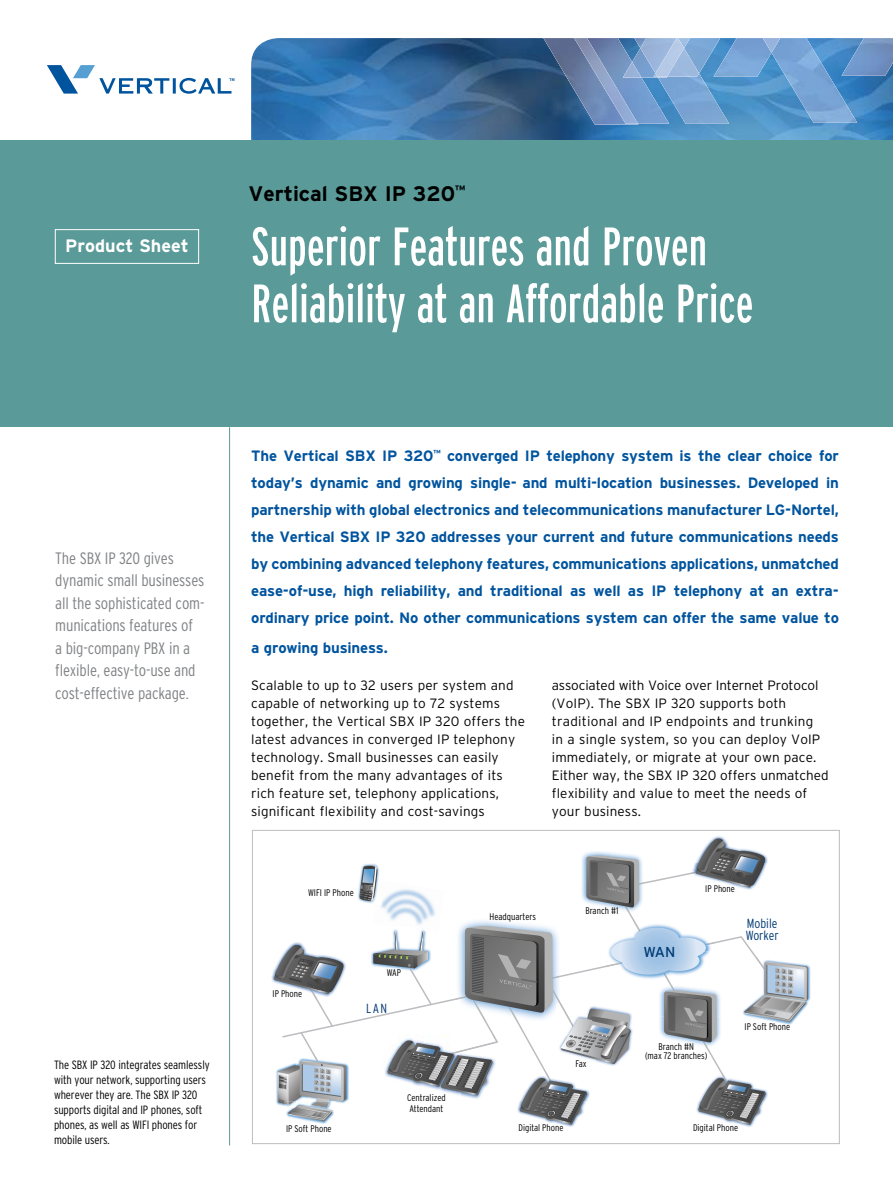
<style>
.page{position:relative;width:893px;height:1188px;background:#fff}
.page>*{position:absolute;margin:0;border:0;box-sizing:border-box;transform-origin:0 0}
.t1{font:extra-condensed 54px/57px "Interstate";color:#fff}
.t2{font:700 21px "Interstate";color:#000}
.t3{font:700 18px "Interstate";color:#fff}
.t4{font:300 condensed 16.5px/22.5px "Interstate";letter-spacing:-.01em;color:#808285}
.t5{font:700 15px/27px "Interstate";letter-spacing:-.015em;color:#00549e;text-align:justify}
.t6{font:14.4px "Interstate";color:#003973}
.t7{font:300 13.5px/18px "Interstate";letter-spacing:.01em;color:#000}
.t8{font:300 condensed 13.2px/12px "Interstate";color:#003973}
.t9{font:300 condensed 12px/15px "Interstate";letter-spacing:-.01em;color:#000}
.t10{font:300 condensed 9.6px/9px "Interstate";color:#000;text-align:center}
</style>
<div class="page">
<img style="left:251px;top:38px;width:642px;height:102px">
<img style="left:543px;top:38px;width:95px;height:87px">
<img style="left:574px;top:38px;width:60px;height:86px">
<img style="left:623px;top:62px;width:11px;height:16px">
<img style="left:729px;top:38px;width:42px;height:39px">
<img style="left:634px;top:38px;width:95px;height:86px">
<img style="left:640px;top:38px;width:36px;height:40px">
<img style="left:684px;top:48px;width:15px;height:29px">
<img style="left:655px;top:38px;width:29px;height:39px">
<img style="left:857px;top:38px;width:36px;height:38px">
<img style="left:771px;top:38px;width:86px;height:85px">
<img style="left:763px;top:38px;width:17px;height:15px">
<div style="left:0;top:140px;width:893px;height:287px;background:#5a9a98"></div>
<svg style="left:47px;top:65px;width:122px;height:29px"></svg>
<hr style="left:173px;top:78px;width:3px;height:16px;background:#00549e">
<svg style="left:179px;top:78px;width:55px;height:16px"></svg>
<div style="left:55px;top:229px;width:144px;height:35px;border:1px solid #fff"></div>
<hr style="left:229px;top:427px;width:1px;height:718px;background:#5a9a98">
<img style="left:358px;top:888px;width:1px;height:12px">
<img style="left:271px;top:942px;width:32px;height:40px">
<img style="left:712px;top:836px;width:13px;height:3px">
<img style="left:346px;top:1064px;width:3px;height:20px">
<img style="left:346px;top:1084px;width:3px;height:18px">
<img style="left:314px;top:1122px;width:13px;height:2px">
<svg style="left:274px;top:945px;width:72px;height:177px"></svg>
<img style="left:808px;top:965px;width:3px;height:37px">
<svg style="left:359px;top:839px;width:449px;height:286px"></svg>
<h3 class="t3" style="left:65px;top:236px;width:125px">Product Sheet</h3>
<h2 class="t2" style="left:248px;top:181px;width:218px">Vertical SBX IP 320<sup>™</sup></h2>
<h1 class="t1" style="left:251px;top:218px;width:504px">Superior Features and Proven<br>Reliability at an Affordable Price</h1>
<p class="t4" style="left:55px;top:546px;width:151px">The SBX IP 320 gives dynamic small businesses all the sophisticated com&shy;munications features of<br>a big-company PBX in a flexible, easy-to-use and cost-effective package.</p>
<p class="t9" style="left:54px;top:1057px;width:157px">The SBX IP 320 integrates seamlessly with your network, supporting users wherever they are. The SBX IP 320 supports digital and IP phones, soft phones, as well as WIFI phones for mobile users.</p>
<p class="t5" style="left:251px;top:442px;width:589px">The Vertical SBX IP 320<sup>™</sup> converged IP telephony system is the clear choice for today’s dynamic and growing single- and multi-location businesses. Developed in partnership with global electronics and telecommunications manufacturer LG-Nortel, the Vertical SBX IP 320 addresses your current and future communications needs by combining advanced telephony features, communications applications, unmatched ease-of-use, high reliability, and traditional as well as IP telephony at an extra&shy;ordinary price point. No other communications system can offer the same value to</p>
<p class="t5" style="left:251px;top:634px;width:138px">a growing business.</p>
<p class="t7" style="left:251px;top:676px;width:275px">Scalable to up to 32 users per system and capable of networking up to 72 systems together, the Vertical SBX IP 320 offers the latest advances in converged IP telephony technology. Small businesses can easily benefit from the many advantages of its rich feature set, telephony applications, significant flexibility and cost-savings</p>
<p class="t7" style="left:552px;top:676px;width:278px">associated with Voice over Internet Protocol (VoIP). The SBX IP 320 supports both traditional and IP endpoints and trunking<br>in a single system, so you can deploy VoIP immediately, or migrate at your own pace.<br>Either way, the SBX IP 320 offers unmatched flexibility and value to meet the needs of your business.</p>
<p class="t10" style="left:308px;top:888px;width:47px">WIFI IP Phone</p>
<p class="t10" style="left:273px;top:989px;width:31px">IP Phone</p>
<p class="t10" style="left:387px;top:968px;width:16px">WAP</p>
<p class="t8" style="left:366px;top:1002px;width:22px">LAN</p>
<p class="t10" style="left:286px;top:1124px;width:47px">IP Soft Phone</p>
<p class="t10" style="left:407px;top:1092px;width:40px;line-height:10.8px;text-align:left">Centralized<br>Attendant</p>
<p class="t10" style="left:489px;top:912px;width:48px">Headquarters</p>
<p class="t10" style="left:585px;top:906px;width:35px">Branch #1</p>
<p class="t10" style="left:575px;top:1059px;width:13px">Fax</p>
<p class="t6" style="left:643px;top:944px;width:34px">WAN</p>
<p class="t10" style="left:705px;top:884px;width:31px">IP Phone</p>
<p class="t8" style="left:746px;top:917px;width:34px">Mobile<br>Worker</p>
<p class="t10" style="left:645px;top:1042px;width:64px">Branch #N<br>(max 72 branches)</p>
<p class="t10" style="left:744px;top:1022px;width:47px">IP Soft Phone</p>
<p class="t10" style="left:518px;top:1123px;width:47px">Digital Phone</p>
<p class="t10" style="left:693px;top:1123px;width:47px">Digital Phone</p>
</div>
